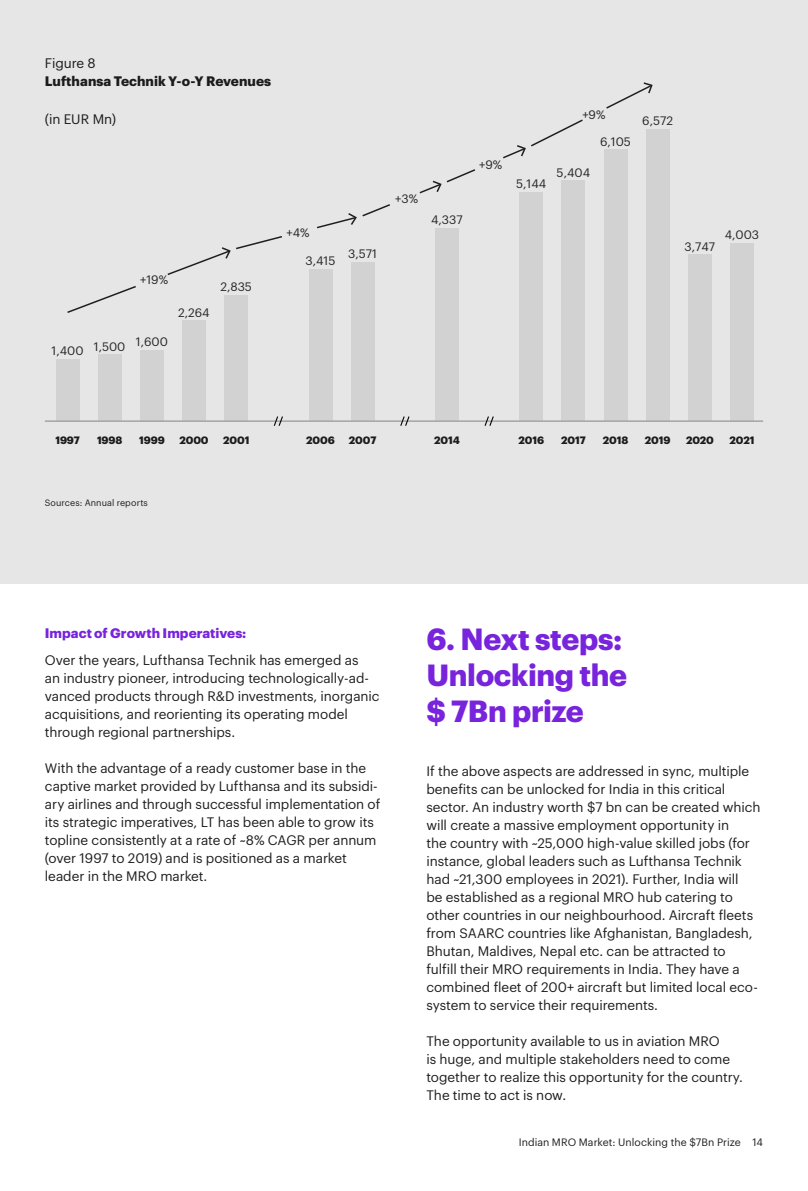
<style>
.page{position:relative;width:808px;height:1191px;background:#fff}
.page>*{position:absolute;margin:0;border:0;box-sizing:border-box;transform-origin:0 0}
._01_SectionTitle_1_2{font:700 30px/36px "Graphik";letter-spacing:-.01em;color:#7823dc}
._03_BodyCopy_9pt___1{font:13.5px/18px "Graphik";letter-spacing:-.005em;color:#1e1e1e}
.t1{font:700 13.5px/18px "Graphik";letter-spacing:.005em;color:#1c1c1c}
._05_BodyCopy_Heading{font:700 13.5px "Graphik";color:#7823dc}
.t2{font:13.5px "Graphik";letter-spacing:-.01em;color:#1c1c1c}
.t3{font:12px "Graphik";color:#252626}
.t4{font:700 10.5px "Graphik";letter-spacing:-.01em;color:#1c1c1c}
.t5{font:10.5px "Graphik";letter-spacing:.005em;color:#1e1e1e}
.t6{font:9px "Graphik";letter-spacing:.01em;color:#1c1c1c}
.s1{font-weight:400}
</style>
<div class="page">
<div style="left:0;top:0;width:808px;height:583px;background:#e6e6e6"></div>
<div style="left:56px;top:359px;width:23px;height:62px;background:#d3d2d2"></div>
<div style="left:98px;top:354px;width:23px;height:67px;background:#d3d2d2"></div>
<div style="left:140px;top:350px;width:24px;height:71px;background:#d3d2d2"></div>
<div style="left:182px;top:320px;width:24px;height:101px;background:#d3d2d2"></div>
<div style="left:224px;top:295px;width:24px;height:126px;background:#d3d2d2"></div>
<div style="left:309px;top:269px;width:23px;height:152px;background:#d3d2d2"></div>
<div style="left:351px;top:262px;width:23px;height:159px;background:#d3d2d2"></div>
<div style="left:435px;top:228px;width:24px;height:193px;background:#d3d2d2"></div>
<div style="left:520px;top:192px;width:23px;height:229px;background:#d3d2d2"></div>
<div style="left:562px;top:181px;width:23px;height:240px;background:#d3d2d2"></div>
<div style="left:604px;top:150px;width:23px;height:271px;background:#d3d2d2"></div>
<div style="left:646px;top:129px;width:23px;height:292px;background:#d3d2d2"></div>
<div style="left:688px;top:254px;width:24px;height:167px;background:#d3d2d2"></div>
<div style="left:730px;top:243px;width:24px;height:178px;background:#d3d2d2"></div>
<hr style="left:45px;top:420px;width:718px;height:2px;background:#a5a4a4">
<svg style="left:273px;top:415px;width:222px;height:11px"></svg>
<svg style="left:67px;top:286px;width:69px;height:27px"></svg>
<svg style="left:167px;top:236px;width:115px;height:39px"></svg>
<svg style="left:317px;top:204px;width:73px;height:25px"></svg>
<svg style="left:419px;top:169px;width:57px;height:25px"></svg>
<svg style="left:503px;top:119px;width:80px;height:40px"></svg>
<svg style="left:606px;top:82px;width:47px;height:27px"></svg>
<p class="t1" style="left:45px;top:53px;width:228px"><span class="s1">Figure 8<br></span>Lufthansa Technik Y-o-Y Revenues</p>
<p class="t2" style="left:45px;top:109px;width:73px">(in EUR Mn)</p>
<p class="t3" style="left:140px;top:271px;width:29px">+19%</p>
<p class="t3" style="left:52px;top:337px;width:118px">1,400 1,500 1,600</p>
<p class="t3" style="left:178px;top:303px;width:33px">2,264</p>
<p class="t3" style="left:220px;top:278px;width:33px">2,835</p>
<p class="t3" style="left:286px;top:223px;width:25px">+4%</p>
<p class="t3" style="left:306px;top:252px;width:31px">3,415</p>
<p class="t3" style="left:348px;top:245px;width:30px">3,571</p>
<p class="t3" style="left:395px;top:190px;width:24px">+3%</p>
<p class="t3" style="left:431px;top:211px;width:33px">4,337</p>
<p class="t3" style="left:479px;top:155px;width:25px">+9%</p>
<p class="t3" style="left:516px;top:175px;width:32px">5,144</p>
<p class="t3" style="left:582px;top:105px;width:25px">+9%</p>
<p class="t3" style="left:557px;top:163px;width:35px">5,404</p>
<p class="t3" style="left:600px;top:132px;width:32px">6,105</p>
<p class="t3" style="left:642px;top:111px;width:32px">6,572</p>
<p class="t3" style="left:684px;top:237px;width:32px">3,747</p>
<p class="t3" style="left:725px;top:226px;width:36px">4,003</p>
<p class="t4" style="left:55px;top:432px;width:26px">1997</p>
<p class="t4" style="left:97px;top:432px;width:27px">1998</p>
<p class="t4" style="left:139px;top:432px;width:27px">1999</p>
<p class="t4" style="left:179px;top:432px;width:31px">2000</p>
<p class="t4" style="left:223px;top:432px;width:28px">2001</p>
<p class="t4" style="left:306px;top:432px;width:30px">2006</p>
<p class="t4" style="left:349px;top:432px;width:29px">2007</p>
<p class="t4" style="left:434px;top:432px;width:27px">2014</p>
<p class="t4" style="left:518px;top:432px;width:27px">2016</p>
<p class="t4" style="left:561px;top:432px;width:26px">2017</p>
<p class="t4" style="left:603px;top:432px;width:27px">2018</p>
<p class="t4" style="left:645px;top:432px;width:27px">2019</p>
<p class="t4" style="left:686px;top:432px;width:29px">2020</p>
<p class="t4" style="left:729px;top:432px;width:27px">2021</p>
<p class="t6" style="left:45px;top:495px;width:104px">Sources: Annual reports</p>
<p class="_05_BodyCopy_Heading" style="left:45px;top:623px;width:203px">Impact of Growth Imperatives:</p>
<p class="_03_BodyCopy_9pt___1" style="left:45px;top:650px;width:336px">Over the years, Lufthansa Technik has emerged as<br>an industry pioneer, introducing technologically-ad&shy;vanced products through R&amp;D investments, inorganic acquisitions, and reorienting its operating model through regional partnerships.</p>
<p class="_03_BodyCopy_9pt___1" style="left:45px;top:758px;width:337px">With the advantage of a ready customer base in the captive market provided by Lufthansa and its subsidi&shy;ary airlines and through successful implementation of its strategic imperatives, LT has been able to grow its topline consistently at a rate of ~8% CAGR per annum (over 1997 to 2019) and is positioned as a market leader in the MRO market.</p>
<p class="_01_SectionTitle_1_2" style="left:426px;top:618px;width:202px">6. Next steps:<br>Unlocking the $ 7Bn prize</p>
<p class="_03_BodyCopy_9pt___1" style="left:426px;top:761px;width:335px">If the above aspects are addressed in sync, multiple benefits can be unlocked for India in this critical sector. An industry worth $7 bn can be created which will create a massive employment opportunity in<br>the country with ~25,000 high-value skilled jobs (for instance, global leaders such as Lufthansa Technik had ~21,300 employees in 2021). Further, India will<br>be established as a regional MRO hub catering to other countries in our neighbourhood. Aircraft fleets from SAARC countries like Afghanistan, Bangladesh, Bhutan, Maldives, Nepal etc. can be attracted to<br>fulfill their MRO requirements in India. They have a combined fleet of 200+ aircraft but limited local eco&shy;system to service their requirements.</p>
<p class="_03_BodyCopy_9pt___1" style="left:426px;top:1031px;width:318px">The opportunity available to us in aviation MRO<br>is huge, and multiple stakeholders need to come together to realize this opportunity for the country.<br>The time to act is now.</p>
<p class="t5" style="left:519px;top:1134px;width:246px">Indian MRO Market: Unlocking the $7Bn Prize 14</p>
</div>
